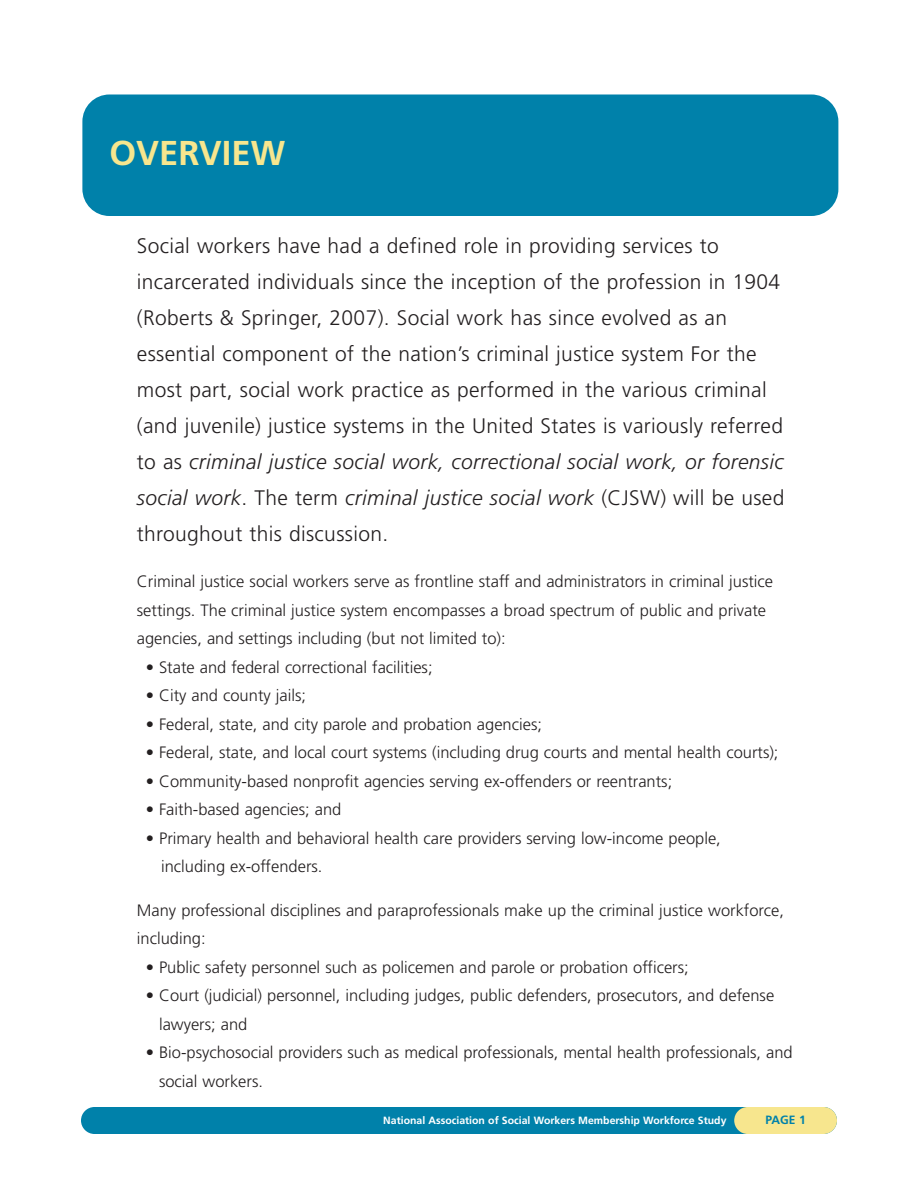
<style>
.page{position:relative;width:918px;height:1188px;background:#fff}
.page>*{position:absolute;margin:0;border:0;box-sizing:border-box;transform-origin:0 0}
.t1{font:700 34.5px "Frutiger";color:#f7e68e}
.t2{font:300 21px/36px "Frutiger";letter-spacing:.015em;color:#231f20}
.t3{font:300 16.5px/28.5px "Frutiger";color:#231f20}
.t4{font:700 12px "Frutiger";color:#0081aa}
.t5{font:700 10.5px "Frutiger";color:#fff}
.s1{font-style:italic}
</style>
<div class="page">
<div style="left:81px;top:1107px;width:756px;height:27px;background:#0081aa;border-radius:14px"></div>
<div style="left:734px;top:1107px;width:103px;height:27px;background:#f7e68e;border-radius:13px"></div>
<div style="left:82px;top:94px;width:756px;height:122px;background:#0081aa;border-radius:27px"></div>
<h1 class="t1" style="left:109px;top:139px;width:177px">OVERVIEW</h1>
<p class="t2" style="left:137px;top:229px;width:649px">Social workers have had a defined role in providing services to incarcerated individuals since the inception of the profession in 1904 (Roberts &amp; Springer, 2007). Social work has since evolved as an essential component of the nation’s criminal justice system For the most part, social work practice as performed in the various criminal (and juvenile) justice systems in the United States is variously referred to as <span class="s1">criminal justice social work, correctional social work, or forensic social work</span>. The term <span class="s1">criminal justice social work</span> (CJSW) will be used throughout this discussion.</p>
<p class="t3" style="left:137px;top:569px;width:638px">Criminal justice social workers serve as frontline staff and administrators in criminal justice settings. The criminal justice system encompasses a broad spectrum of public and private agencies, and settings including (but not limited to):</p>
<p class="t3" style="left:146px;top:654px;width:288px">• State and federal correctional facilities;</p>
<p class="t3" style="left:146px;top:683px;width:162px">• City and county jails;</p>
<p class="t3" style="left:146px;top:711px;width:398px">• Federal, state, and city parole and probation agencies;</p>
<p class="t3" style="left:146px;top:740px;width:634px">• Federal, state, and local court systems (including drug courts and mental health courts);</p>
<p class="t3" style="left:146px;top:768px;width:528px">• Community-based nonprofit agencies serving ex-offenders or reentrants;</p>
<p class="t3" style="left:146px;top:797px;width:197px">• Faith-based agencies; and</p>
<p class="t3" style="left:161px;top:825px;width:561px;text-indent:-15px">• Primary health and behavioral health care providers serving low-income people, including ex-offenders.</p>
<p class="t3" style="left:137px;top:897px;width:649px">Many professional disciplines and paraprofessionals make up the criminal justice workforce, including:</p>
<p class="t3" style="left:146px;top:954px;width:544px">• Public safety personnel such as policemen and parole or probation officers;</p>
<p class="t3" style="left:159px;top:983px;width:617px;text-indent:-13px">• Court (judicial) personnel, including judges, public defenders, prosecutors, and defense lawyers; and</p>
<p class="t3" style="left:159px;top:1040px;width:635px;text-indent:-13px">• Bio-psychosocial providers such as medical professionals, mental health professionals, and social workers.</p>
<p class="t5" style="left:383px;top:1116px;width:345px">National Association of Social Workers Membership Workforce Study</p>
<p class="t4" style="left:766px;top:1115px;width:42px">PAGE 1</p>
</div>
